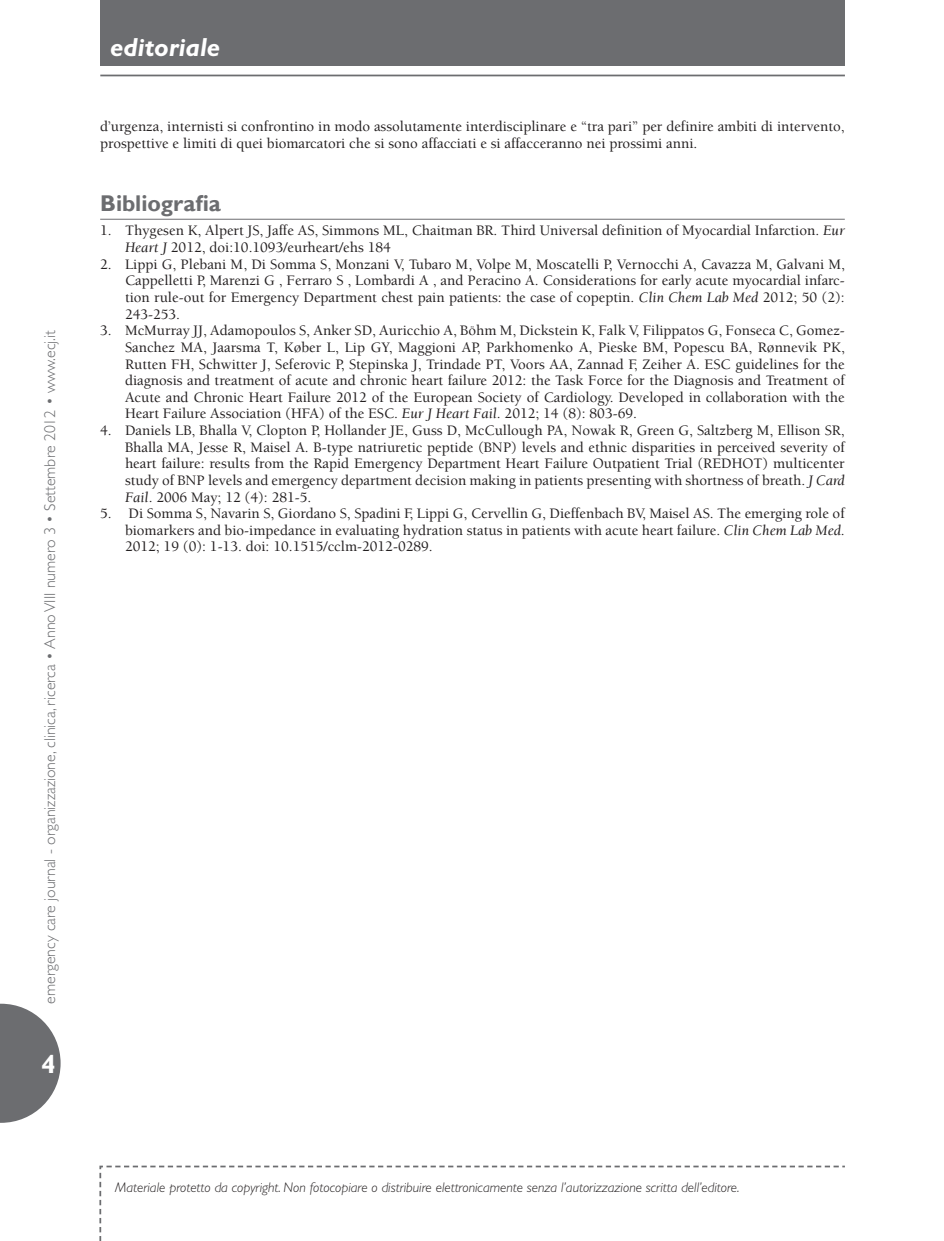
<style>
.page{position:relative;width:944px;height:1241px;background:#fff}
.page>*{position:absolute;margin:0;border:0;box-sizing:border-box;transform-origin:0 0}
.t1{font:italic 700 26.25px "Gill Sans";color:#fff}
.t2{font:700 26.25px "Gill Sans";color:#fff}
.T2_TITOLINO_TESTO{font:700 22.75px "Gill Sans";color:#6c6d70}
.t3{font:300 15.75px "Gill Sans";color:#6c6d70}
.desc2{font:500 14.88px/16.6px "Berkeley";color:#231f20;text-align:justify}
.No_Spacing{font:500 14.88px/16.6px "Berkeley";color:#231f20;text-align:justify}
.t4{font:italic 300 14px "Gill Sans";color:#231f20}
.s1{font-weight:400;font-style:italic}
</style>
<div class="page">
<svg style="left:0;top:1003px;width:61px;height:119px"></svg>
<div style="left:100px;top:0;width:744px;height:66px;background:#6c6d70"></div>
<hr style="left:100px;top:75px;width:744px;height:1px;background:#6c6d70">
<svg style="left:99px;top:1165px;width:746px;height:75px"></svg>
<hr style="left:100px;top:219px;width:744px;height:1px;background:#6c6d70">
<p class="t3" style="left:41px;top:1003px;width:675px;rotate:-90deg">emergency care journal - organizzazione, clinica, ricerca • Anno VIII numero 3 • Settembre 2012 • www.ecj.it</p>
<p class="t2" style="left:41px;top:1048px;width:16px">4</p>
<p class="t1" style="left:110px;top:32px;width:111px">editoriale</p>
<p class="desc2" style="left:100px;top:118px;width:746px">d’urgenza, internisti si confrontino in modo assolutamente interdisciplinare e “tra pari” per definire ambiti di intervento, prospettive e limiti di quei biomarcatori che si sono affacciati e si affacceranno nei prossimi anni.</p>
<p class="T2_TITOLINO_TESTO" style="left:100px;top:190px;width:122px">Bibliografia</p>
<p class="desc2" style="left:125px;top:223px;width:721px;text-indent:-25px">1. Thygesen K, Alpert JS, Jaffe AS, Simmons ML, Chaitman BR. Third Universal definition of Myocardial Infarction. <span class="s1">Eur<br>Heart J</span> 2012, doi:10.1093/eurheart/ehs 184</p>
<p class="No_Spacing" style="left:125px;top:256px;width:721px;text-indent:-25px">2. Lippi G, Plebani M, Di Somma S, Monzani V, Tubaro M, Volpe M, Moscatelli P, Vernocchi A, Cavazza M, Galvani M, Cappelletti P, Marenzi G , Ferraro S , Lombardi A , and Peracino A. Considerations for early acute myocardial infarc&shy;tion rule-out for Emergency Department chest pain patients: the case of copeptin. <span class="s1">Clin Chem Lab Med</span> 2012; 50 (2):<br>243-253.</p>
<p class="desc2" style="left:125px;top:322px;width:721px;text-indent:-25px">3. McMurray JJ, Adamopoulos S, Anker SD, Auricchio A, Böhm M, Dickstein K, Falk V, Filippatos G, Fonseca C, Gomez-Sanchez MA, Jaarsma T, Køber L, Lip GY, Maggioni AP, Parkhomenko A, Pieske BM, Popescu BA, Rønnevik PK, Rutten FH, Schwitter J, Seferovic P, Stepinska J, Trindade PT, Voors AA, Zannad F, Zeiher A. ESC guidelines for the diagnosis and treatment of acute and chronic heart failure 2012: the Task Force for the Diagnosis and Treatment of Acute and Chronic Heart Failure 2012 of the European Society of Cardiology. Developed in collaboration with the Heart Failure Association (HFA) of the ESC. <span class="s1">Eur J Heart Fail</span>. 2012; 14 (8): 803-69.</p>
<p class="desc2" style="left:125px;top:422px;width:721px;text-indent:-25px">4. Daniels LB, Bhalla V, Clopton P, Hollander JE, Guss D, McCullough PA, Nowak R, Green G, Saltzberg M, Ellison SR, Bhalla MA, Jesse R, Maisel A. B-type natriuretic peptide (BNP) levels and ethnic disparities in perceived severity of heart failure: results from the Rapid Emergency Department Heart Failure Outpatient Trial (REDHOT) multicenter study of BNP levels and emergency department decision making in patients presenting with shortness of breath. <span class="s1">J Card Fail</span>. 2006 May; 12 (4): 281-5.</p>
<p class="desc2" style="left:125px;top:505px;width:721px;text-indent:-25px">5. Di Somma S, Navarin S, Giordano S, Spadini F, Lippi G, Cervellin G, Dieffenbach BV, Maisel AS. The emerging role of biomarkers and bio-impedance in evaluating hydration status in patients with acute heart failure. <span class="s1">Clin Chem Lab Med</span>.<br>2012; 19 (0): 1-13. doi: 10.1515/cclm-2012-0289.</p>
<p class="t4" style="left:115px;top:1179px;width:625px">Materiale protetto da copyright. Non fotocopiare o distribuire elettronicamente senza l’autorizzazione scritta dell’editore.</p>
</div>
